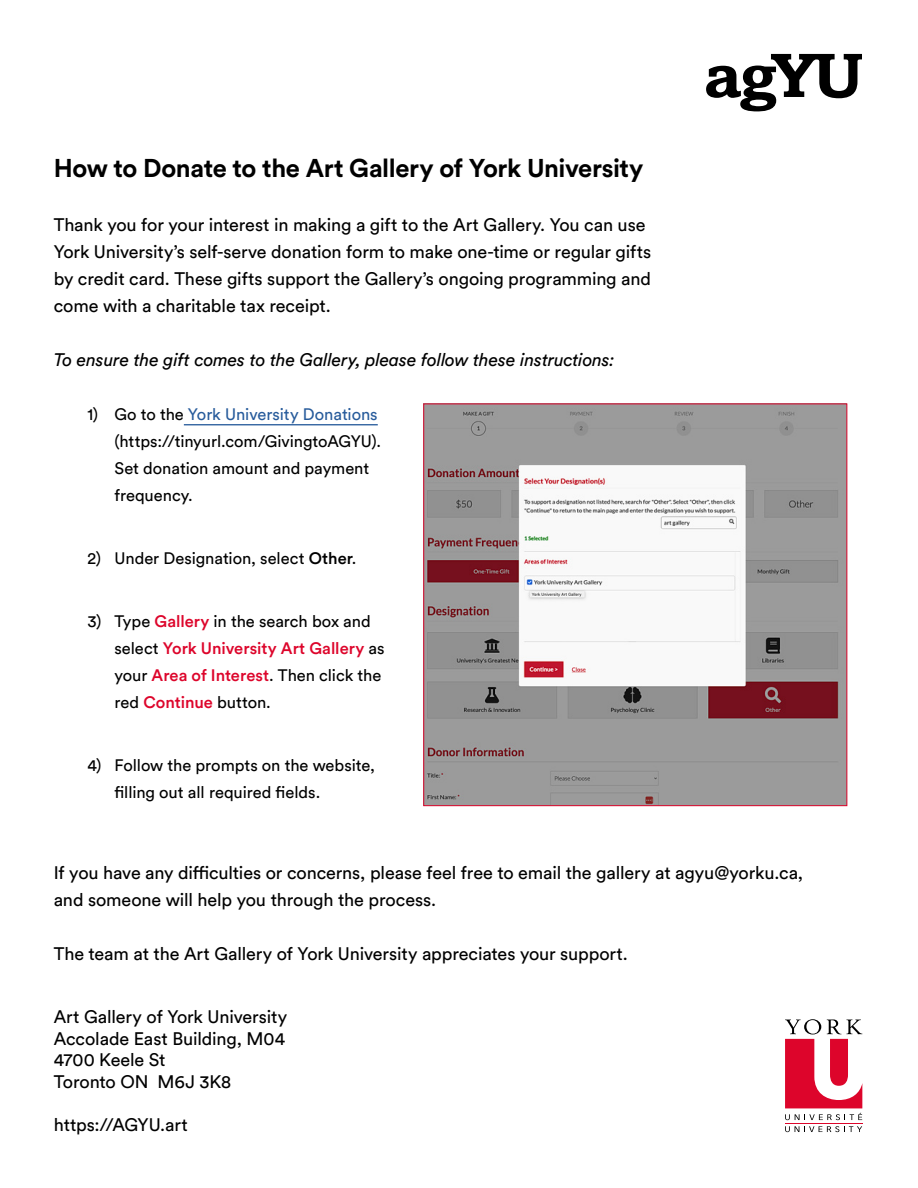
<style>
.page{position:relative;width:918px;height:1188px;background:#fff}
.page>*{position:absolute;margin:0;border:0;box-sizing:border-box;transform-origin:0 0}
.t1{font:700 25.5px "Circular Std";letter-spacing:-.015em;color:#000}
.t2{font:18px/27px "Circular Std";letter-spacing:-.005em;color:#000}
.t3{font:italic 18px "Circular Std";letter-spacing:-.01em;color:#000}
.t4{font:16.5px/27px "Circular Std";letter-spacing:-.005em;color:#000}
.s1{color:#275b9b}
.s2{font-weight:500}
.s3{font-weight:500;color:#dd052b}
</style>
<div class="page">
<svg style="left:706px;top:54px;width:156px;height:57px"></svg>
<hr style="left:785px;top:1123px;width:77px;height:1px;background:#dd052b">
<svg style="left:785px;top:1019px;width:77px;height:101px"></svg>
<svg style="left:785px;top:1126px;width:77px;height:6px"></svg>
<hr style="left:184px;top:424px;width:194px;height:1px;background:#275b9b">
<img style="left:425px;top:406px;width:420px;height:398px">
<p class="t1" style="left:54px;top:151px;width:591px">How to Donate to the Art Gallery of York University</p>
<p class="t2" style="left:54px;top:211px;width:599px">Thank you for your interest in making a gift to the Art Gallery. You can use York University’s self-serve donation form to make one-time or regular gifts by credit card. These gifts support the Gallery’s ongoing programming and come with a charitable tax receipt.</p>
<p class="t3" style="left:54px;top:348px;width:563px">To ensure the gift comes to the Gallery, please follow these instructions:</p>
<p class="t4" style="left:114px;top:400px;width:268px;text-indent:-27px">1) Go to the <span class="s1">York University Donations </span>(https://tinyurl.com/GivingtoAGYU).<br>Set donation amount and payment frequency.</p>
<p class="t4" style="left:87px;top:544px;width:270px">2) Under Designation, select <span class="s2">Other</span>.</p>
<p class="t4" style="left:114px;top:607px;width:272px;text-indent:-27px">3) Type <span class="s3">Gallery</span> in the search box and select <span class="s3">York University Art Gallery</span> as your <span class="s3">Area of Interest</span>. Then click the red <span class="s3">Continue</span> button.</p>
<p class="t4" style="left:114px;top:751px;width:262px;text-indent:-27px">4) Follow the prompts on the website, filling out all required fields.</p>
<p class="t2" style="left:54px;top:859px;width:751px">If you have any difficulties or concerns, please feel free to email the gallery at agyu@yorku.ca, and someone will help you through the process.</p>
<p class="t2" style="left:54px;top:940px;width:576px">The team at the Art Gallery of York University appreciates your support.</p>
<p class="t2" style="left:54px;top:1003px;width:235px">Art Gallery of York University</p>
<p class="t2" style="left:54px;top:1025px;width:233px">Accolade East Building, M04</p>
<p class="t2" style="left:54px;top:1046px;width:113px">4700 Keele St</p>
<p class="t2" style="left:54px;top:1068px;width:179px">Toronto ON M6J 3K8</p>
<p class="t2" style="left:54px;top:1111px;width:135px">https://AGYU.art</p>
</div>
